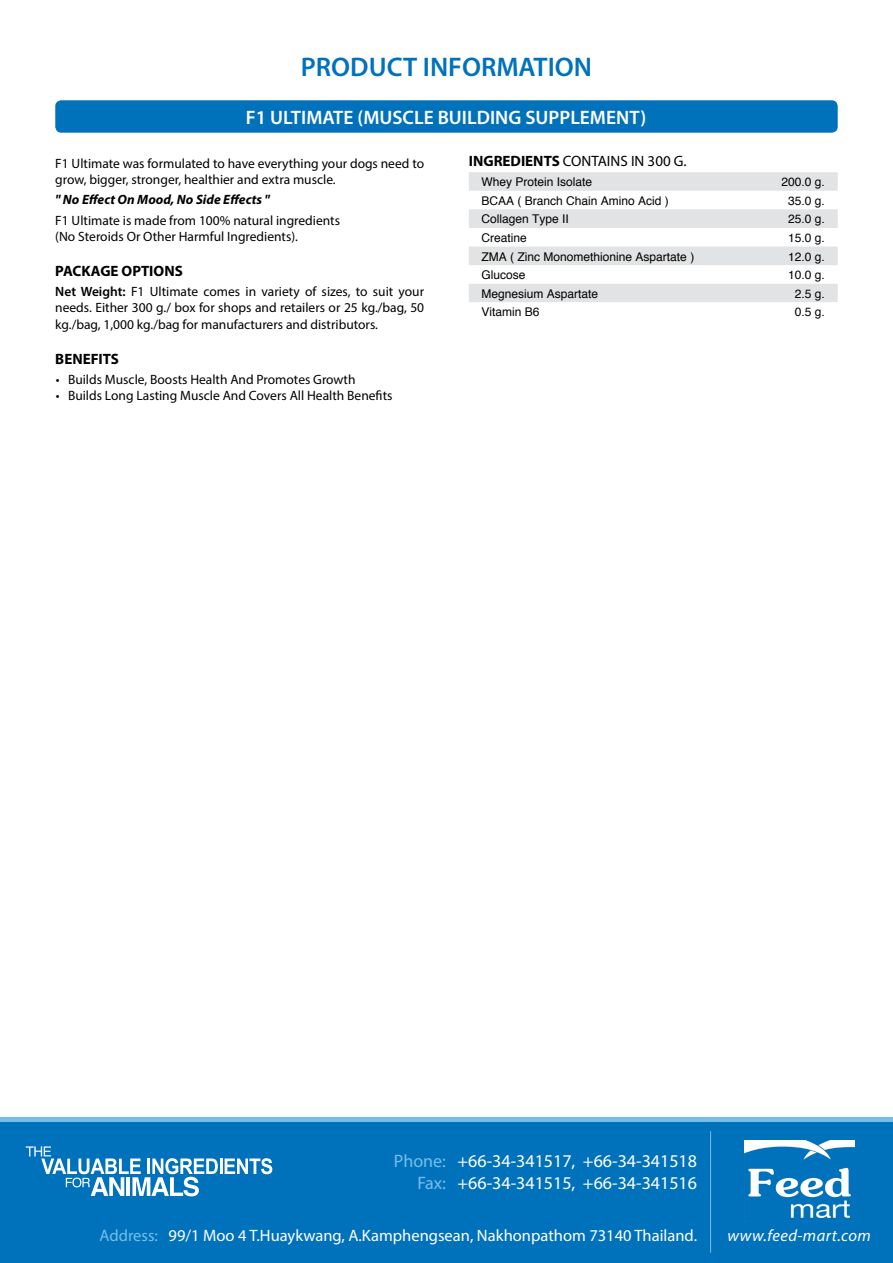
<style>
.page{position:relative;width:893px;height:1263px;background:#fff}
.page>*{position:absolute;margin:0;border:0;box-sizing:border-box;transform-origin:0 0}
.t1{font:600 27px "Myriad Pro";color:#0072bc}
.t2{font:600 19.5px "Myriad Pro";color:#fff}
.t3{font:18px "Myriad Pro";color:#fff}
.t4{font:18px "Myriad Pro";color:#75bee9}
.t5{font:16.5px "Myriad Pro";color:#fff}
.t6{font:italic 16.5px "Myriad Pro";letter-spacing:.025em;color:#fff}
.t7{font:16.5px "Myriad Pro";color:#75bee9}
.t8{font:15px "Myriad Pro";color:#000}
.t9{font:700 15px "Myriad Pro";color:#000}
.t10{font:13.5px/16.2px "Myriad Pro";color:#000}
.t11{font:italic 700 13.5px "Myriad Pro";letter-spacing:.005em;color:#000}
.t12{font:12px "Helvetica";color:#000}
.s1{font-weight:600}
.s2{font-weight:700}
</style>
<div class="page">
<div style="left:0;top:1117px;width:893px;height:146px;background:linear-gradient(to right,#75bee9,#75bee9)"></div>
<div style="left:0;top:1123px;width:893px;height:140px;background:#0072bc"></div>
<svg style="left:26px;top:1146px;width:246px;height:50px"></svg>
<img style="left:744px;top:1140px;width:110px;height:78px">
<hr style="left:710px;top:1131px;width:1px;height:122px;background:#75bee9">
<svg style="left:469px;top:172px;width:369px;height:130px"></svg>
<div style="left:469px;top:247px;width:369px;height:18px;background:#e2e3e4"></div>
<div style="left:55px;top:100px;width:783px;height:33px;background:#0072bc;border-radius:6px"></div>
<h1 class="t1" style="left:301px;top:49px;width:293px">PRODUCT INFORMATION</h1>
<h2 class="t2" style="left:246px;top:105px;width:402px">1F ULTIMATE (MUSCLE BUILDING SUPPLEMENT(</h2>
<p class="t10" style="left:55px;top:155px;width:370px">1F Ultimate was formulated to have everything your dogs need to grow, bigger, stronger, healthier and extra muscle.</p>
<p class="t11" style="left:55px;top:191px;width:216px">" No Effect On Mood, No Side Effects "</p>
<p class="t10" style="left:55px;top:212px;width:286px">1F Ultimate is made from 100% natural ingredients (No Steroids Or Other Harmful Ingredients .(</p>
<p class="t9" style="left:55px;top:261px;width:129px">PACKAGE OPTIONS</p>
<p class="t10" style="left:55px;top:283px;width:370px;text-align:justify"><span class="s1">Net Weight</span> 1F<span class="s1">:</span> Ultimate comes in variety of sizes, to suit your needs. Either 300 g./ box for shops and retailers or 25 kg./bag, 50 kg./bag, 1,000 kg./bag for manufacturers and distributors.</p>
<p class="t9" style="left:55px;top:349px;width:65px">BENEFITS</p>
<p class="t10" style="left:68px;top:371px;width:289px">Builds Muscle, Boosts Health And Promotes Growth</p>
<p class="t10" style="left:56px;top:371px;width:5px">•</p>
<p class="t10" style="left:56px;top:387px;width:5px">•</p>
<p class="t10" style="left:68px;top:387px;width:326px">Builds Long Lasting Muscle And Covers All Health Benefits</p>
<p class="t8" style="left:469px;top:152px;width:219px"><span class="s2">INGREDIENTS</span> CONTAINS IN 300 G.</p>
<p class="t12" style="left:482px;top:174px;width:112px">Whey Protein Isolate</p>
<p class="t12" style="left:482px;top:193px;width:189px">BCAA ( Branch Chain Amino Acid )</p>
<p class="t12" style="left:482px;top:212px;width:89px">Collagen Type II</p>
<p class="t12" style="left:482px;top:230px;width:47px">Creatine</p>
<p class="t12" style="left:482px;top:249px;width:214px">ZMA ( Zinc Monomethionine Aspartate )</p>
<p class="t12" style="left:482px;top:267px;width:46px">Glucose</p>
<p class="t12" style="left:482px;top:286px;width:118px">Megnesium Aspartate</p>
<p class="t12" style="left:482px;top:305px;width:60px">Vitamin B6</p>
<p class="t12" style="left:782px;top:174px;width:45px">200.0 .g</p>
<p class="t12" style="left:788px;top:193px;width:38px">35.0 .g</p>
<p class="t12" style="left:788px;top:212px;width:38px">25.0 .g</p>
<p class="t12" style="left:788px;top:230px;width:38px">15.0 .g</p>
<p class="t12" style="left:788px;top:249px;width:38px">12.0 .g</p>
<p class="t12" style="left:788px;top:267px;width:38px">10.0 .g</p>
<p class="t12" style="left:795px;top:286px;width:32px">2.5 .g</p>
<p class="t12" style="left:795px;top:305px;width:32px">0.5 .g</p>
<h3 class="t4" style="left:394px;top:1150px;width:54px">Phone:</h3>
<h3 class="t4" style="left:417px;top:1171px;width:30px">Fax:</h3>
<h3 class="t3" style="left:457px;top:1150px;width:241px">+66-34-341517, +66-34-341518</h3>
<h3 class="t3" style="left:457px;top:1171px;width:241px">+66-34-341515, +66-34-341516</h3>
<p class="t7" style="left:100px;top:1225px;width:60px">Address:</p>
<p class="t5" style="left:169px;top:1225px;width:530px">99/1 Moo .T4 Huaykwang A, .Kamphengsean, Nakhonpathom 73140 Thailand.</p>
<p class="t6" style="left:728px;top:1225px;width:145px">www.feed-mart.com</p>
</div>
